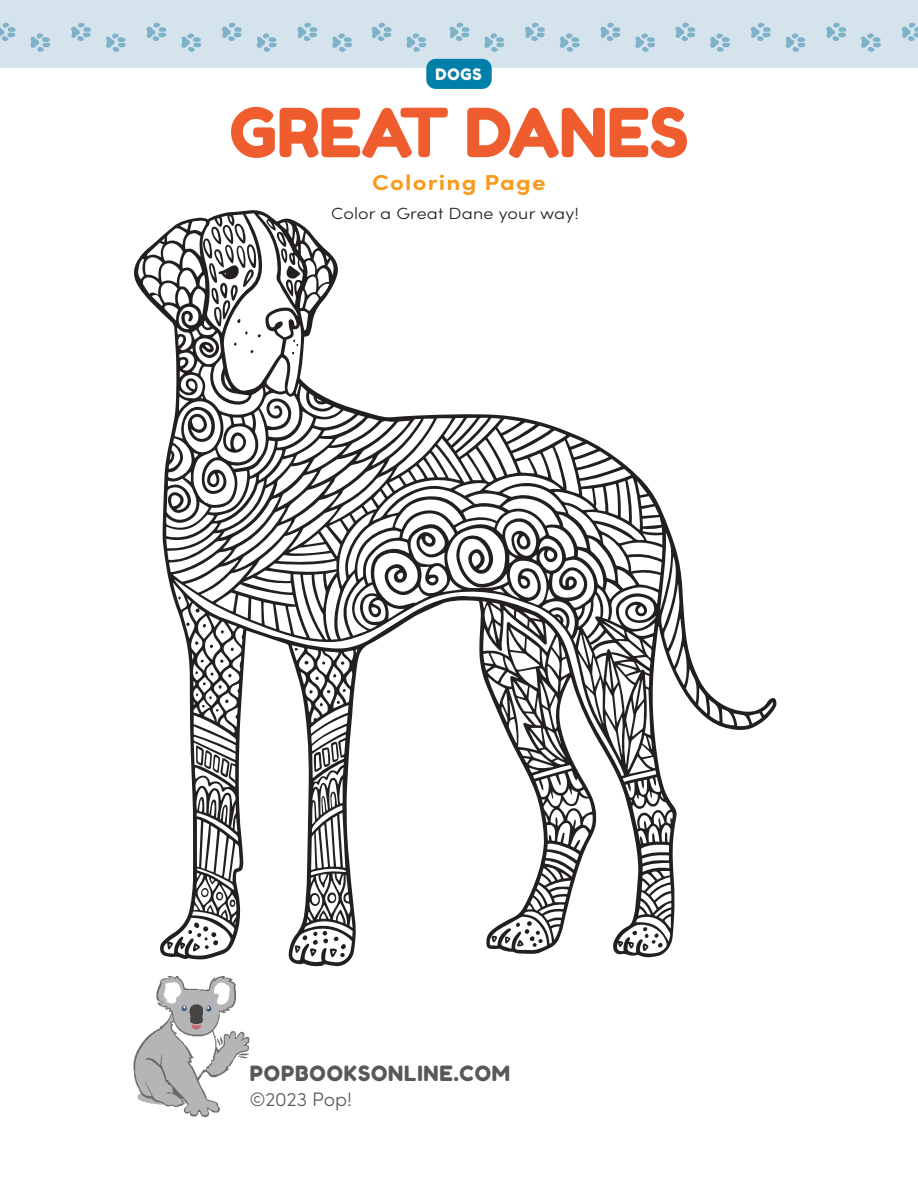
<style>
.page{position:relative;width:918px;height:1188px;background:#fff}
.page>*{position:absolute;margin:0;border:0;box-sizing:border-box;transform-origin:0 0}
.Book_Title{font:67.5px "Fredoka One";letter-spacing:-.01em;color:#ef5d2e}
.Game_Type{font:700 21.75px "Sofia Pro";letter-spacing:.05em;color:#f89a1c;scale:1.11 1}
.t1{font:21px "Fredoka One";letter-spacing:.04em;color:#57585a}
.t2{font:300 19.5px "Sofia Pro";color:#57585a}
.Directions{font:300 16.2px "Sofia Pro";letter-spacing:.01em;color:#231f20;scale:1.11 1}
.t3{font:15.75px "Fredoka One";color:#fff}
</style>
<div class="page">
<div style="left:0;top:0;width:918px;height:68px;background:#d5e3ed"></div>
<svg style="left:0;top:23px;width:16px;height:18px"></svg>
<svg style="left:30px;top:33px;width:20px;height:19px"></svg>
<svg style="left:71px;top:23px;width:20px;height:18px"></svg>
<svg style="left:106px;top:33px;width:20px;height:19px"></svg>
<svg style="left:147px;top:23px;width:19px;height:18px"></svg>
<svg style="left:181px;top:33px;width:20px;height:19px"></svg>
<svg style="left:222px;top:23px;width:20px;height:18px"></svg>
<svg style="left:257px;top:33px;width:20px;height:19px"></svg>
<svg style="left:297px;top:23px;width:20px;height:18px"></svg>
<svg style="left:332px;top:33px;width:20px;height:19px"></svg>
<svg style="left:372px;top:23px;width:20px;height:18px"></svg>
<svg style="left:406px;top:33px;width:20px;height:19px"></svg>
<svg style="left:450px;top:23px;width:20px;height:18px"></svg>
<svg style="left:484px;top:33px;width:20px;height:19px"></svg>
<svg style="left:525px;top:23px;width:20px;height:18px"></svg>
<svg style="left:560px;top:33px;width:20px;height:19px"></svg>
<svg style="left:601px;top:23px;width:19px;height:18px"></svg>
<svg style="left:635px;top:33px;width:20px;height:19px"></svg>
<svg style="left:675px;top:23px;width:20px;height:18px"></svg>
<svg style="left:710px;top:33px;width:20px;height:19px"></svg>
<svg style="left:751px;top:23px;width:20px;height:18px"></svg>
<svg style="left:786px;top:33px;width:19px;height:19px"></svg>
<svg style="left:826px;top:23px;width:20px;height:18px"></svg>
<svg style="left:861px;top:33px;width:20px;height:19px"></svg>
<svg style="left:902px;top:23px;width:16px;height:18px"></svg>
<img style="left:134px;top:976px;width:115px;height:140px">
<div style="left:426px;top:59px;width:66px;height:30px;background:#0080a8;border-radius:9px"></div>
<svg style="left:134px;top:210px;width:642px;height:756px"></svg>
<svg style="left:195px;top:608px;width:5px;height:5px"></svg>
<svg style="left:203px;top:223px;width:58px;height:130px"></svg>
<svg style="left:188px;top:923px;width:30px;height:29px"></svg>
<svg style="left:295px;top:931px;width:51px;height:27px"></svg>
<svg style="left:505px;top:936px;width:5px;height:8px"></svg>
<svg style="left:492px;top:936px;width:6px;height:7px"></svg>
<svg style="left:516px;top:921px;width:27px;height:26px"></svg>
<svg style="left:632px;top:931px;width:5px;height:4px"></svg>
<svg style="left:643px;top:927px;width:20px;height:24px"></svg>
<svg style="left:293px;top:339px;width:6px;height:7px"></svg>
<svg style="left:277px;top:231px;width:23px;height:65px"></svg>
<svg style="left:196px;top:745px;width:34px;height:33px"></svg>
<svg style="left:314px;top:741px;width:25px;height:31px"></svg>
<svg style="left:221px;top:630px;width:3px;height:4px"></svg>
<svg style="left:322px;top:661px;width:3px;height:4px"></svg>
<svg style="left:203px;top:624px;width:3px;height:4px"></svg>
<svg style="left:228px;top:674px;width:4px;height:3px"></svg>
<svg style="left:225px;top:699px;width:4px;height:4px"></svg>
<svg style="left:305px;top:661px;width:4px;height:4px"></svg>
<svg style="left:327px;top:892px;width:10px;height:12px"></svg>
<svg style="left:186px;top:622px;width:4px;height:4px"></svg>
<svg style="left:315px;top:677px;width:4px;height:3px"></svg>
<svg style="left:220px;top:659px;width:4px;height:4px"></svg>
<svg style="left:201px;top:888px;width:8px;height:9px"></svg>
<svg style="left:341px;top:662px;width:4px;height:3px"></svg>
<svg style="left:309px;top:690px;width:4px;height:4px"></svg>
<svg style="left:178px;top:596px;width:3px;height:4px"></svg>
<svg style="left:195px;top:641px;width:4px;height:4px"></svg>
<svg style="left:216px;top:892px;width:7px;height:9px"></svg>
<svg style="left:342px;top:689px;width:4px;height:3px"></svg>
<svg style="left:218px;top:685px;width:4px;height:4px"></svg>
<svg style="left:230px;top:900px;width:5px;height:7px"></svg>
<p class="t3" style="left:436px;top:65px;width:48px">DOGS</p>
<p class="Book_Title" style="left:229px;top:92px;width:461px">GREAT DANES</p>
<p class="Game_Type" style="left:372px;top:166px;width:158px">Coloring Page</p>
<p class="Directions" style="left:331px;top:202px;width:225px">Color a Great Dane your way!</p>
<p class="t1" style="left:250px;top:1061px;width:262px">POPBOOKSONLINE.COM</p>
<p class="t2" style="left:250px;top:1085px;width:104px">©2023 Pop!</p>
</div>
